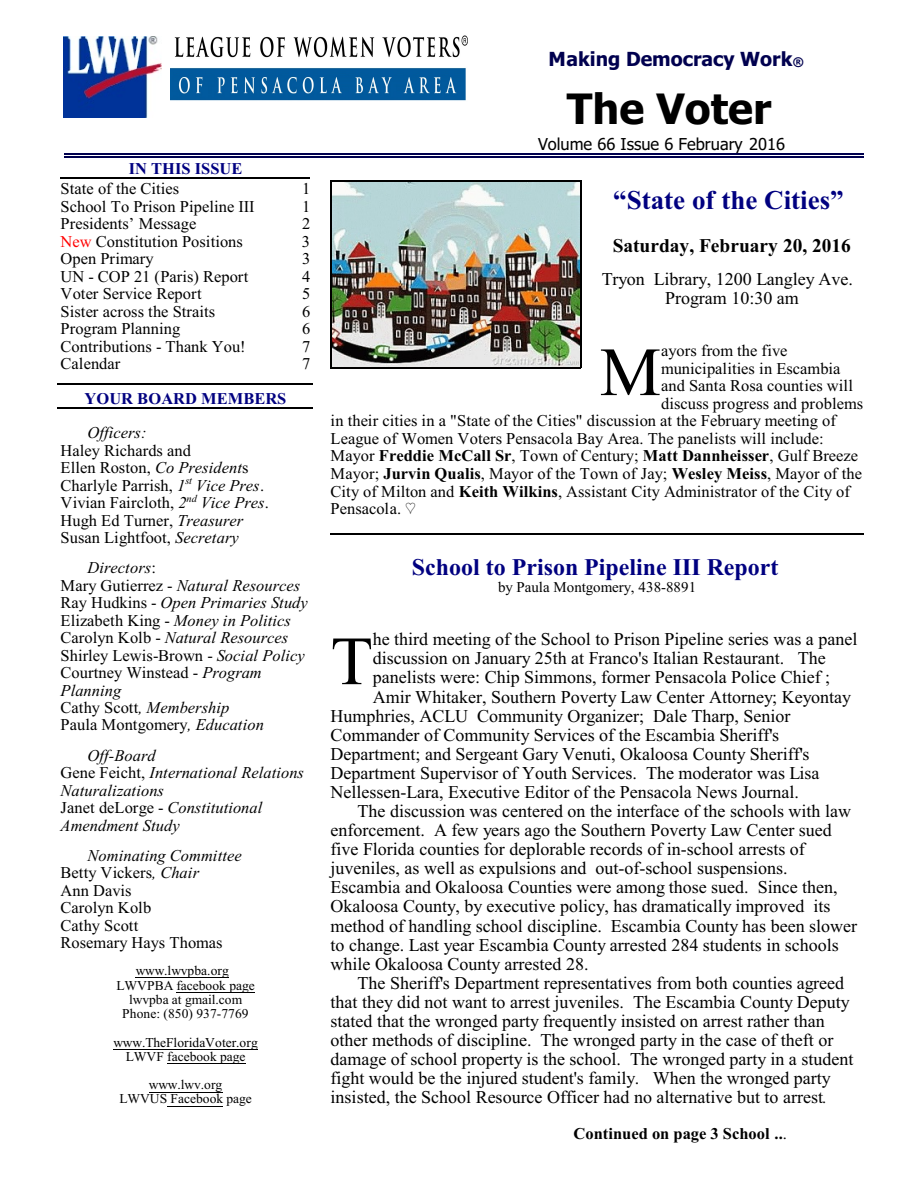
<style>
.page{position:relative;width:918px;height:1188px;background:#fff}
.page>*{position:absolute;margin:0;border:0;box-sizing:border-box;transform-origin:0 0}
.t1{font:69px "Times New Roman";color:#000}
.t2{font:700 42px "Tahoma";color:#000}
.t3{font:700 27px "Times New Roman";color:#000080}
.t4{font:700 24px "Times New Roman";color:#000080}
.t5{font:700 19.5px "Times New Roman";color:#000}
.t6{font:700 19.5px "Tahoma";color:#00004f}
.t7{font:18px/19px "Times New Roman";color:#000;text-align:center}
.t8{font:16.5px/17.4px "Times New Roman";color:#000}
.t9{font:italic 16.5px/17.4px "Times New Roman";color:#000}
.t10{font:700 16.5px "Times New Roman";color:#000080}
.t11{font:16.5px "Tahoma";color:#000}
.t12{font:700 16.5px "Times New Roman";color:#000}
.t13{font:15px "Times New Roman";color:#000}
.t14{font:13.5px/14.2px "Times New Roman";color:#000;text-align:center}
.s1{color:#f00}
.s2{font-style:italic}
.s3{font-style:normal}
.s4{font-size:12px}
.s5{font-weight:700}
.s6{font-size:16.5px}
.s7{font-weight:400}
</style>
<div class="page">
<hr style="left:58px;top:384px;width:255px;height:1px;background:#000">
<hr style="left:58px;top:408px;width:255px;height:1px;background:#000">
<img style="left:64px;top:36px;width:97px;height:82px">
<img style="left:171px;top:35px;width:297px;height:66px">
<img style="left:332px;top:182px;width:248px;height:185px">
<hr style="left:330px;top:181px;width:2px;height:187px;background:#000">
<hr style="left:580px;top:181px;width:2px;height:187px;background:#000">
<hr style="left:330px;top:181px;width:251px;height:1px;background:#000">
<hr style="left:330px;top:367px;width:251px;height:1px;background:#000">
<hr style="left:136px;top:977px;width:93px;height:1px;background:#000">
<hr style="left:177px;top:992px;width:78px;height:1px;background:#000">
<hr style="left:113px;top:1049px;width:145px;height:1px;background:#000">
<hr style="left:167px;top:1063px;width:79px;height:1px;background:#000">
<hr style="left:149px;top:1092px;width:73px;height:1px;background:#000">
<hr style="left:167px;top:1106px;width:56px;height:1px;background:#000">
<hr style="left:65px;top:154px;width:799px;height:1px;background:#00004f">
<hr style="left:65px;top:157px;width:799px;height:1px;background:#00004f">
<hr style="left:61px;top:177px;width:249px;height:2px;background:#000">
<hr style="left:331px;top:534px;width:533px;height:1px;background:#000">
<p class="t10" style="left:129px;top:163px;width:115px">IN THIS ISSUE</p>
<p class="t8" style="left:61px;top:182px;width:120px">State of the Cities</p>
<p class="t8" style="left:302px;top:182px;width:10px">1</p>
<p class="t8" style="left:61px;top:199px;width:196px">School To Prison Pipeline III</p>
<p class="t8" style="left:302px;top:199px;width:10px">1</p>
<p class="t8" style="left:61px;top:217px;width:137px">Presidents’ Message</p>
<p class="t8" style="left:302px;top:217px;width:10px">2</p>
<p class="t8" style="left:61px;top:234px;width:184px"><span class="s1">New</span> Constitution Positions</p>
<p class="t8" style="left:302px;top:234px;width:10px">3</p>
<p class="t8" style="left:61px;top:252px;width:95px">Open Primary</p>
<p class="t8" style="left:302px;top:252px;width:10px">3</p>
<p class="t8" style="left:61px;top:269px;width:189px">UN - COP 21 (Paris) Report</p>
<p class="t8" style="left:302px;top:269px;width:10px">4</p>
<p class="t8" style="left:61px;top:287px;width:142px">Voter Service Report</p>
<p class="t8" style="left:302px;top:287px;width:10px">5</p>
<p class="t8" style="left:61px;top:304px;width:156px">Sister across the Straits</p>
<p class="t8" style="left:302px;top:304px;width:10px">6</p>
<p class="t8" style="left:61px;top:321px;width:121px">Program Planning</p>
<p class="t8" style="left:302px;top:321px;width:10px">6</p>
<p class="t8" style="left:61px;top:339px;width:187px">Contributions - Thank You!</p>
<p class="t8" style="left:302px;top:339px;width:10px">7</p>
<p class="t8" style="left:61px;top:356px;width:61px">Calendar</p>
<p class="t8" style="left:302px;top:356px;width:10px">7</p>
<p class="t10" style="left:84px;top:393px;width:204px">YOUR BOARD MEMBERS</p>
<p class="t9" style="left:88px;top:426px;width:60px">Officers:</p>
<p class="t8" style="left:61px;top:443px;width:210px">Haley Richards and<br>Ellen Roston, <span class="s2">Co President</span>s<br>Charlyle Parrish, <span class="s2">1</span><sup>st</sup> <span class="s2">Vice Pres</span>.<br>Vivian Faircloth, <span class="s2">2</span><sup>nd</sup> <span class="s2">Vice Pres</span>.<br>Hugh Ed Turner, <span class="s2">Treasurer<br></span>Susan Lightfoot, <span class="s2">Secretary</span></p>
<p class="t9" style="left:61px;top:561px;width:249px;text-indent:27px">Directors<span class="s3">:<br>Mary Gutierrez -</span> Natural Resources<br><span class="s3">Ray Hudkins -</span> Open Primaries Study<br><span class="s3">Elizabeth King -</span> Money in Politics<br><span class="s3">Carolyn Kolb -</span> Natural Resources<br><span class="s3">Shirley Lewis-Brown -</span> Social Policy<br><span class="s3">Courtney Winstead -</span> Program<br>Planning<br><span class="s3">Cathy Scott</span>, Membership<br><span class="s3">Paula Montgomery</span>, Education</p>
<p class="t9" style="left:61px;top:748px;width:245px;text-indent:27px">Off-Board<br><span class="s3">Gene Feicht,</span> International Relations<br>Naturalizations<br><span class="s3">Janet deLorge -</span> Constitutional<br>Amendment Study</p>
<p class="t8" style="left:61px;top:848px;width:183px;text-indent:27px"><span class="s2">Nominating Committee<br></span>Betty Vickers<span class="s2">, Chair<br></span>Ann Davis<br>Carolyn Kolb<br>Cathy Scott<br>Rosemary Hays Thomas</p>
<p class="t14" style="left:116px;top:965px;width:140px">www.lwvpba.org<br>LWVPBA facebook page lwvpba at gmail.com<br>Phone: (850) 937-7769</p>
<p class="t14" style="left:113px;top:1036px;width:146px">www.TheFloridaVoter.org<br>LWVF facebook page</p>
<p class="t14" style="left:119px;top:1079px;width:134px">www.lwv.org<br>LWVUS Facebook page</p>
<p class="t6" style="left:549px;top:51px;width:257px">Making Democracy Work<span class="s4">®</span></p>
<h2 class="t2" style="left:567px;top:92px;width:206px">The Voter</h2>
<p class="t11" style="left:538px;top:138px;width:249px">Volume 66 Issue 6 February 2016</p>
<h3 class="t3" style="left:613px;top:191px;width:232px">“State of the Cities”</h3>
<p class="t5" style="left:613px;top:238px;width:240px">Saturday, February 20, 2016</p>
<p class="t7" style="left:602px;top:271px;width:253px">Tryon Library, 1200 Langley Ave.<br>Program 10:30 am</p>
<h1 class="t1" style="left:600px;top:347px;width:63px">M</h1>
<p class="t8" style="left:661px;top:344px;width:128px">ayors from the five</p>
<p class="t8" style="left:661px;top:361px;width:181px">municipalities in Escambia</p>
<p class="t8" style="left:661px;top:379px;width:193px">and Santa Rosa counties will</p>
<p class="t8" style="left:661px;top:396px;width:204px">discuss progress and problems</p>
<p class="t8" style="left:331px;top:413px;width:507px">in their cities in a "State of the Cities" discussion at the February meeting of</p>
<p class="t8" style="left:331px;top:431px;width:495px">League of Women Voters Pensacola Bay Area. The panelists will include:</p>
<p class="t8" style="left:331px;top:449px;width:529px">Mayor <span class="s5">Freddie McCall Sr</span>, Town of Century; <span class="s5">Matt Dannheisser</span>, Gulf Breeze</p>
<p class="t8" style="left:331px;top:467px;width:533px">Mayor; <span class="s5">Jurvin Qualis</span>, Mayor of the Town of Jay; <span class="s5">Wesley Meiss</span>, Mayor of the</p>
<p class="t8" style="left:331px;top:484px;width:521px">City of Milton and <span class="s5">Keith Wilkins</span>, Assistant City Administrator of the City of</p>
<p class="t8" style="left:331px;top:502px;width:72px">Pensacola.</p>
<h3 class="t4" style="left:412px;top:559px;width:368px">School to Prison Pipeline III Report</h3>
<p class="t13" style="left:498px;top:581px;width:200px">by Paula Montgomery, 438-8891</p>
<h1 class="t1" style="left:331px;top:636px;width:44px">T</h1>
<p class="t7" style="left:373px;top:631px;width:486px">he third meeting of the School to Prison Pipeline series was a panel</p>
<p class="t7" style="left:373px;top:651px;width:455px">discussion on January 25th at Franco's Italian Restaurant. The</p>
<p class="t7" style="left:373px;top:670px;width:459px">panelists were: Chip Simmons, former Pensacola Police Chief ;</p>
<p class="t7" style="left:373px;top:689px;width:480px">Amir Whitaker, Southern Poverty Law Center Attorney; Keyontay</p>
<p class="t7" style="left:331px;top:708px;width:461px">Humphries, ACLU Community Organizer; Dale Tharp, Senior</p>
<p class="t7" style="left:331px;top:727px;width:450px">Commander of Community Services of the Escambia Sheriff's</p>
<p class="t7" style="left:331px;top:746px;width:480px">Department; and Sergeant Gary Venuti, Okaloosa County Sheriff's</p>
<p class="t7" style="left:331px;top:765px;width:490px">Department Supervisor of Youth Services. The moderator was Lisa</p>
<p class="t7" style="left:331px;top:784px;width:470px">Nellessen-Lara, Executive Editor of the Pensacola News Journal.</p>
<p class="t7" style="left:358px;top:803px;width:495px">The discussion was centered on the interface of the schools with law</p>
<p class="t7" style="left:331px;top:822px;width:503px">enforcement. A few years ago the Southern Poverty Law Center sued</p>
<p class="t7" style="left:331px;top:841px;width:476px">five Florida counties for deplorable records of in-school arrests of</p>
<p class="t7" style="left:331px;top:860px;width:458px">juveniles, as well as expulsions and out-of-school suspensions.</p>
<p class="t7" style="left:331px;top:880px;width:509px">Escambia and Okaloosa Counties were among those sued. Since then,</p>
<p class="t7" style="left:331px;top:899px;width:501px">Okaloosa County, by executive policy, has dramatically improved its</p>
<p class="t7" style="left:331px;top:918px;width:528px">method of handling school discipline. Escambia County has been slower</p>
<p class="t7" style="left:331px;top:937px;width:510px">to change. Last year Escambia County arrested 284 students in schools</p>
<p class="t7" style="left:331px;top:956px;width:259px">while Okaloosa County arrested 28.</p>
<p class="t7" style="left:358px;top:975px;width:488px">The Sheriff's Department representatives from both counties agreed</p>
<p class="t7" style="left:331px;top:994px;width:521px">that they did not want to arrest juveniles. The Escambia County Deputy</p>
<p class="t7" style="left:331px;top:1013px;width:496px">stated that the wronged party frequently insisted on arrest rather than</p>
<p class="t7" style="left:331px;top:1032px;width:504px">other methods of discipline. The wronged party in the case of theft or</p>
<p class="t7" style="left:331px;top:1051px;width:524px">damage of school property is the school. The wronged party in a student</p>
<p class="t7" style="left:331px;top:1070px;width:502px">fight would be the injured student's family. When the wronged party</p>
<p class="t7" style="left:331px;top:1089px;width:497px">insisted, the School Resource Officer had no alternative but to arrest<span class="s6">.</span></p>
<p class="t12" style="left:574px;top:1128px;width:215px">Continued on page 3 School ..<span class="s7">.</span></p>
</div>
